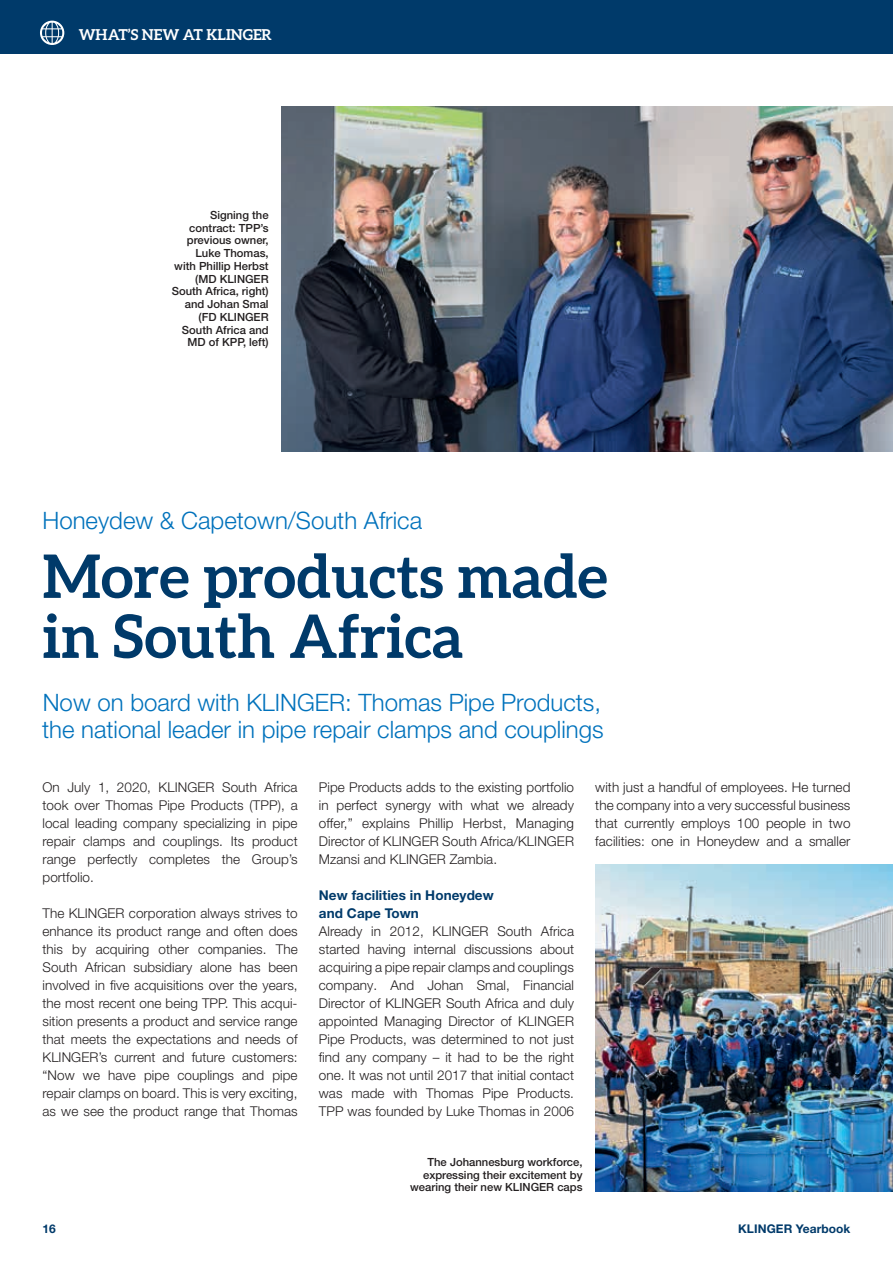
<style>
.page{position:relative;width:893px;height:1263px;background:#fff}
.page>*{position:absolute;margin:0;border:0;box-sizing:border-box;transform-origin:0 0}
.t1{font:700 60px/60px "Aleo";color:#003a6a}
.t2{font:300 24px/27px "Helvetica Neue LT Pro";color:#0072bc}
.t3{font:700 15px "Aleo";color:#fff}
.t4{font:300 13.5px/18px "Helvetica Neue LT Pro";letter-spacing:.005em;color:#231f20;text-align:justify}
.t5{font:700 13.5px/18px "Helvetica Neue LT Pro";letter-spacing:.005em;color:#003a6a}
.t6{font:700 12px "Helvetica Neue LT Pro";letter-spacing:.005em;color:#003a6a}
.t7{font:500 11.25px/12.8px "Helvetica Neue LT Pro";color:#231f20;text-align:right}
</style>
<div class="page">
<img style="left:282px;top:106px;width:611px;height:345px">
<img style="left:595px;top:865px;width:298px;height:326px">
<div style="left:0;top:0;width:893px;height:53px;background:#003a6a"></div>
<svg style="left:40px;top:21px;width:24px;height:24px"></svg>
<p class="t3" style="left:79px;top:26px;width:195px">WHAT’S NEW AT KLINGER</p>
<p class="t3" style="left:79px;top:26px;width:217px">SUSTAINABILITY COME TRUE</p>
<p class="t7" style="left:172px;top:208px;width:98px">Signing the contract: TPP’s previous owner,<br>Luke Thomas, with Phillip Herbst (MD KLINGER<br>South Africa, right) and Johan Smal (FD KLINGER<br>South Africa and<br>MD of KPP, left)</p>
<h2 class="t2" style="left:43px;top:507px;width:381px">Honeydew &amp; Capetown/South Africa</h2>
<h1 class="t1" style="left:43px;top:545px;width:567px">More products made in South Africa</h1>
<h2 class="t2" style="left:42px;top:688px;width:563px">Now on board with KLINGER: Thomas Pipe Products, the national leader in pipe repair clamps and couplings</h2>
<p class="t4" style="left:43px;top:778px;width:257px">On July 1, 2020, KLINGER South Africa took over Thomas Pipe Products (TPP), a local leading company specializing in pipe repair clamps and couplings. Its product range perfectly completes the Group’s portfolio.</p>
<p class="t4" style="left:43px;top:904px;width:257px">The KLINGER corporation always strives to enhance its product range and often does this by acquiring other companies. The South African subsidiary alone has been involved in five acquisitions over the years, the most recent one being TPP. This acqui&shy;sition presents a product and service range that meets the expectations and needs of KLINGER’s current and future customers: “Now we have pipe couplings and pipe repair clamps on board. This is very exciting, as we see the product range that Thomas</p>
<p class="t4" style="left:319px;top:778px;width:257px">Pipe Products adds to the existing portfolio in perfect synergy with what we already offer,” explains Phillip Herbst, Managing Director of KLINGER South Africa/KLINGER Mzansi and KLINGER Zambia.</p>
<p class="t5" style="left:319px;top:886px;width:176px">New facilities in Honeydew and Cape Town</p>
<p class="t4" style="left:319px;top:922px;width:257px">Already in 2012, KLINGER South Africa started having internal discussions about acquiring a pipe repair clamps and couplings company. And Johan Smal, Financial Director of KLINGER South Africa and duly appointed Managing Director of KLINGER Pipe Products, was determined to not just find any company – it had to be the right one. It was not until 2017 that initial contact was made with Thomas Pipe Products.<br>TPP was founded by Luke Thomas in 2006</p>
<p class="t4" style="left:595px;top:778px;width:257px">with just a handful of employees. He turned the company into a very successful business that currently employs 100 people in two facilities: one in Honeydew and a smaller</p>
<p class="t7" style="left:410px;top:1155px;width:174px">The Johannesburg workforce, expressing their excitement by wearing their new KLINGER caps</p>
<p class="t6" style="left:43px;top:1221px;width:15px">16</p>
<p class="t6" style="left:738px;top:1221px;width:114px">KLINGER Yearbook</p>
</div>
